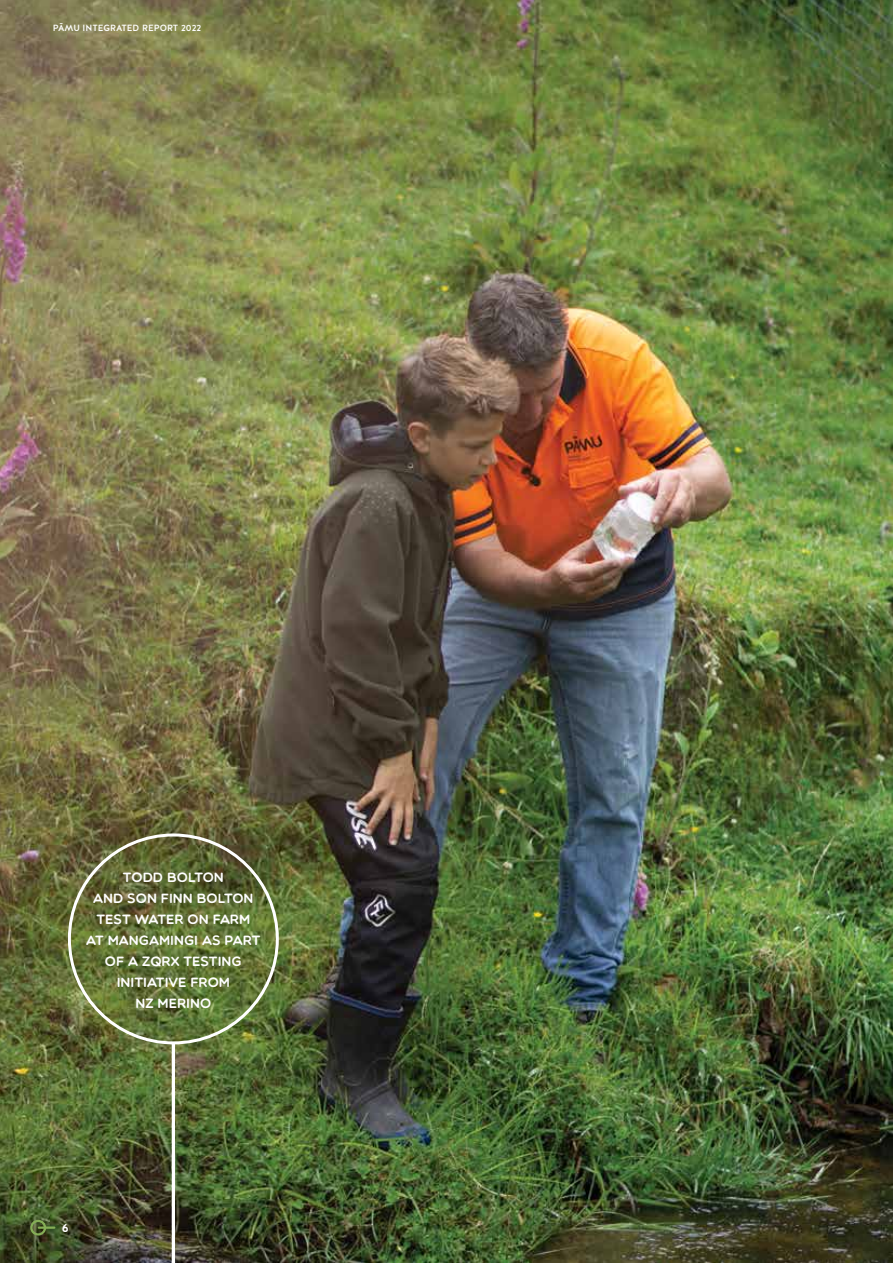
<style>
.page{position:relative;width:893px;height:1263px;background:#fff}
.page>*{position:absolute;margin:0;border:0;box-sizing:border-box;transform-origin:0 0}
.t1{font:13.5px/21px "Multicolore";color:#fff;text-align:center}
.t2{font:700 12px "Halis R";color:#fff}
.t3{font:500 9px "Halis R";color:#fff}
</style>
<div class="page">
<img style="left:0;top:0;width:893px;height:1263px">
<div style="left:30px;top:1220px;width:16px;height:15px;border:2px solid #85ad56;border-radius:50%"></div>
<hr style="left:39px;top:1226px;width:15px;height:3px;background:#85ad56">
<hr style="left:172px;top:1043px;width:3px;height:220px;background:#fff">
<p class="t3" style="left:53px;top:22px;width:150px">PĀMU INTEGRATED REPORT 2022</p>
<p class="t1" style="left:86px;top:866px;width:176px">TODD BOLTON<br>AND SON FINN BOLTON<br>TEST WATER ON FARM<br>AT MANGAMINGI AS PART<br>OF A ZQRX TESTING<br>INITIATIVE FROM<br>NZ MERINO</p>
<p class="t2" style="left:62px;top:1220px;width:9px">6</p>
</div>
